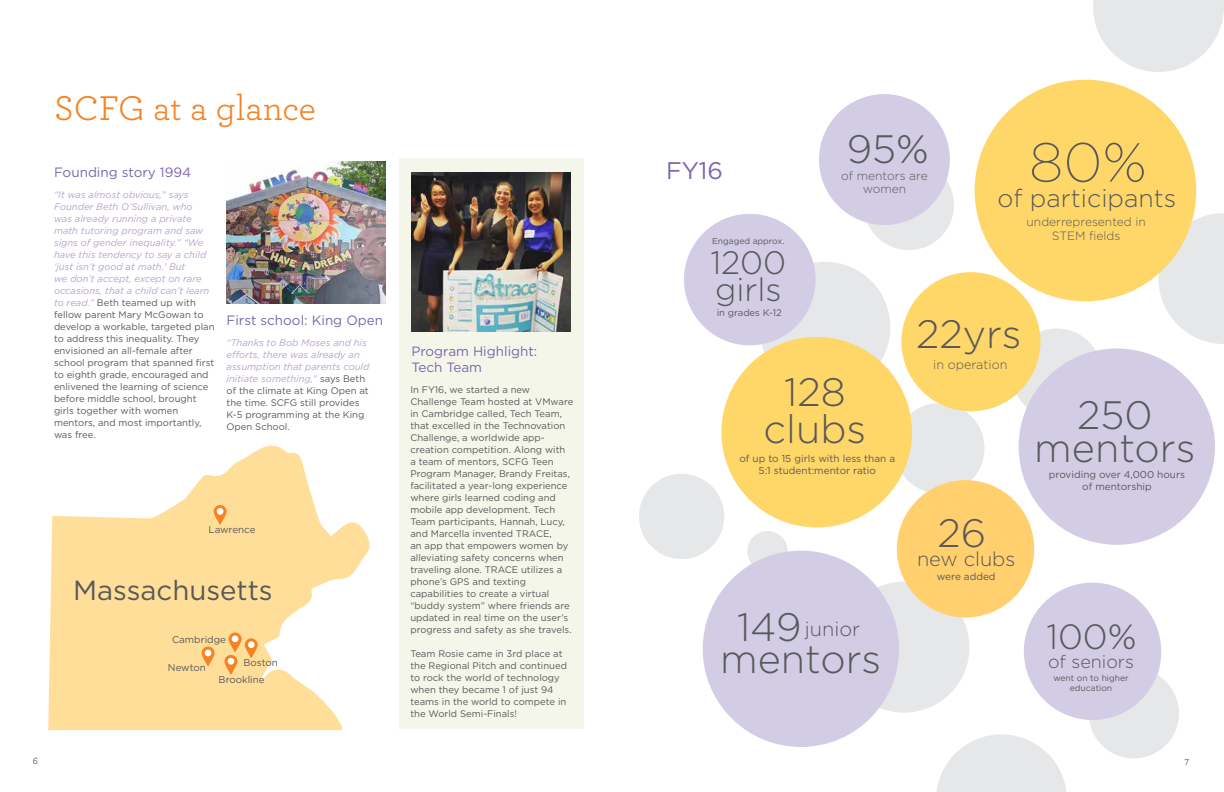
<style>
.page{position:relative;width:1224px;height:792px;background:#fff}
.page>*{position:absolute;margin:0;border:0;box-sizing:border-box;transform-origin:0 0}
.t1{font:200 55px "Gotham";color:#58595b}
.t2{font:300 39.6px/36.7px "Gotham";color:#58595b;text-align:center}
.t3{font:36px "Archer";color:#f58223}
.t4{font:300 35px "Gotham";color:#58595b}
.t5{font:300 32.4px/26.3px "Gotham";color:#58595b}
.t6{font:27.7px "Gotham";color:#58595b}
.t7{font:300 25px "Gotham";color:#58595b}
.t8{font:24px "Gotham";color:#7b66ad}
.t9{font:300 20px "Gotham";color:#58595b}
.t10{font:300 18px "Gotham";color:#58595b}
.t11{font:13.5px/16.2px "Gotham";color:#7b66ad}
.t12{font:300 12.6px "Gotham";color:#58595b}
.t13{font:300 12px/13.1px "Gotham";color:#58595b;text-align:center}
.t14{font:10px/12px "Gotham";color:#58595b;text-align:center}
.t15{font:10px "Archer";color:#414042}
.t16{font:9.8px "Gotham";color:#58595b}
.t17{font:9.5px/12px "Gotham";color:#58595b}
.t18{font:italic 9.5px/12px "Gotham";color:#b8a1cd}
.t19{font:8.6px/10.3px "Gotham";color:#58595b;text-align:center}
.s1{font-style:italic;color:#b8a1cd}
.s2{font-style:normal;color:#58595b}
</style>
<div class="page">
<div style="left:747px;top:531px;width:41px;height:40px;background:#e6e7e8;border-radius:50%"></div>
<div style="left:399px;top:158px;width:185px;height:571px;background:#f5f6ea"></div>
<div style="left:759px;top:262px;width:131px;height:131px;background:#e6e7e8;border-radius:50%"></div>
<div style="left:839px;top:582px;width:130px;height:131px;background:#e6e7e8;border-radius:50%"></div>
<svg style="left:1093px;top:0;width:131px;height:72px"></svg>
<svg style="left:936px;top:734px;width:130px;height:58px"></svg>
<svg style="left:1159px;top:213px;width:65px;height:131px;background:#e9eaea"></svg>
<div style="left:639px;top:474px;width:85px;height:85px;background:#e6e7e8;border-radius:50%"></div>
<div style="left:1012px;top:329px;width:90px;height:90px;background:#e6e7e8;border-radius:50%"></div>
<div style="left:894px;top:403px;width:91px;height:90px;background:#e6e7e8;border-radius:50%"></div>
<div style="left:1089px;top:668px;width:90px;height:90px;background:#e6e7e8;border-radius:50%"></div>
<div style="left:864px;top:160px;width:90px;height:90px;background:#e6e7e8;border-radius:50%"></div>
<div style="left:975px;top:80px;width:221px;height:221px;background:#ffd668;border-radius:50%"></div>
<div style="left:819px;top:94px;width:131px;height:131px;background:#d3cce5;border-radius:50%"></div>
<div style="left:897px;top:480px;width:137px;height:138px;background:#ffd06d;border-radius:50%"></div>
<div style="left:1024px;top:583px;width:137px;height:137px;background:#d3cce5;border-radius:50%"></div>
<div style="left:901px;top:272px;width:140px;height:139px;background:#ffd668;border-radius:50%"></div>
<div style="left:684px;top:214px;width:132px;height:131px;background:#d3cce5;border-radius:50%"></div>
<div style="left:1019px;top:348px;width:196px;height:197px;background:#d3cce5;border-radius:50%"></div>
<div style="left:703px;top:551px;width:196px;height:196px;background:#d3cce5;border-radius:50%"></div>
<div style="left:721px;top:337px;width:191px;height:190px;background:#ffd668;border-radius:50%"></div>
<img style="left:227px;top:161px;width:158px;height:143px">
<img style="left:411px;top:173px;width:159px;height:158px">
<svg style="left:48px;top:445px;width:322px;height:285px;fill:#ffde99"></svg>
<svg style="left:229px;top:632px;width:13px;height:20px"></svg>
<div style="left:232px;top:635px;width:6px;height:7px;background:#fff;border-radius:50%"></div>
<svg style="left:245px;top:638px;width:13px;height:20px"></svg>
<div style="left:248px;top:641px;width:7px;height:7px;background:#fff;border-radius:50%"></div>
<svg style="left:214px;top:505px;width:13px;height:20px"></svg>
<div style="left:217px;top:508px;width:6px;height:7px;background:#fff;border-radius:50%"></div>
<svg style="left:224px;top:655px;width:13px;height:20px"></svg>
<div style="left:228px;top:658px;width:6px;height:7px;background:#fff;border-radius:50%"></div>
<svg style="left:202px;top:647px;width:13px;height:20px"></svg>
<svg style="left:205px;top:650px;width:6px;height:6px"></svg>
<h3 class="t3" style="left:54px;top:83px;width:264px">SCFG at a glance</h3>
<h3 class="t11" style="left:54px;top:163px;width:139px">Founding story 1994</h3>
<p class="t17" style="left:54px;top:188px;width:162px"><span class="s1">“It was almost obvious,” says<br>Founder Beth O’Sullivan, who<br>was already running a private math tutoring program and saw signs of gender inequality.” “We have this tendency to say a child ‘just isn’t good at math.’ But<br>we don’t accept, except on rare occasions, that a child can’t learn to read.”</span> Beth teamed up with fellow parent Mary McGowan to develop a workable, targeted plan to address this inequality. They envisioned an all-female after school program that spanned first to eighth grade, encouraged and enlivened the learning of science before middle school, brought girls together with women mentors, and most importantly, was free.</p>
<h3 class="t11" style="left:227px;top:312px;width:158px">First school: King Open</h3>
<p class="t18" style="left:227px;top:336px;width:144px">“Thanks to Bob Moses and his efforts, there was already an assumption that parents could initiate something,” <span class="s2">says Beth of the climate at King Open at the time. SCFG still provides<br>K-5 programming at the King<br>Open School.</span></p>
<p class="t16" style="left:209px;top:523px;width:48px">Lawrence</p>
<h3 class="t6" style="left:73px;top:573px;width:201px">Massachusetts</h3>
<p class="t16" style="left:172px;top:633px;width:56px">Cambridge</p>
<p class="t16" style="left:168px;top:661px;width:39px">Newton</p>
<p class="t16" style="left:244px;top:656px;width:36px">Boston</p>
<p class="t16" style="left:219px;top:673px;width:48px">Brookline</p>
<h3 class="t11" style="left:411px;top:343px;width:128px">Program Highlight:<br>Tech Team</h3>
<p class="t17" style="left:410px;top:383px;width:164px">In FY16, we started a new<br>Challenge Team hosted at VMware in Cambridge called, Tech Team, that excelled in the Technovation<br>Challenge, a worldwide app&shy;creation competition. Along with<br>a team of mentors, SCFG Teen<br>Program Manager, Brandy Freitas, facilitated a year-long experience where girls learned coding and mobile app development. Tech<br>Team participants, Hannah, Lucy, and Marcella invented TRACE,<br>an app that empowers women by alleviating safety concerns when traveling alone. TRACE utilizes a phone’s GPS and texting capabilities to create a virtual “buddy system” where friends are updated in real time on the user’s progress and safety as she travels.</p>
<p class="t17" style="left:410px;top:647px;width:158px">Team Rosie came in 3rd place at the Regional Pitch and continued to rock the world of technology when they became 1 of just 94 teams in the world to compete in the World Semi-Finals!</p>
<h3 class="t8" style="left:666px;top:155px;width:59px">FY16</h3>
<p class="t19" style="left:712px;top:236px;width:74px">Engaged approx.</p>
<h3 class="t5" style="left:710px;top:249px;width:77px">1200 girls</h3>
<p class="t17" style="left:717px;top:307px;width:67px">in grades K-12</p>
<h2 class="t2" style="left:847px;top:130px;width:83px">95%</h2>
<p class="t13" style="left:841px;top:169px;width:88px">of mentors are women</p>
<h1 class="t1" style="left:1029px;top:128px;width:119px">80%</h1>
<h3 class="t7" style="left:997px;top:182px;width:180px">of participants</h3>
<p class="t13" style="left:1027px;top:214px;width:121px;line-height:14.4px">underrepresented in<br>STEM fields</p>
<h2 class="t2" style="left:916px;top:315px;width:107px">22yrs</h2>
<h3 class="t12" style="left:933px;top:357px;width:76px">in operation</h3>
<h2 class="t2" style="left:764px;top:373px;width:104px">128 clubs</h2>
<p class="t14" style="left:739px;top:453px;width:157px">of up to 15 girls with less than a<br>5:1 student:mentor ratio</p>
<h2 class="t2" style="left:737px;top:607px;width:66px">149</h2>
<h3 class="t9" style="left:805px;top:617px;width:57px">junior</h3>
<h2 class="t2" style="left:720px;top:639px;width:163px">mentors</h2>
<h2 class="t2" style="left:937px;top:514px;width:50px">26</h2>
<h3 class="t9" style="left:917px;top:547px;width:100px">new clubs</h3>
<p class="t14" style="left:937px;top:570px;width:60px">were added</p>
<h2 class="t2" style="left:1034px;top:397px;width:163px;line-height:33.1px">250 mentors</h2>
<p class="t14" style="left:1049px;top:468px;width:138px">providing over 4,000 hours of mentorship</p>
<h3 class="t4" style="left:1046px;top:614px;width:92px">100%</h3>
<h3 class="t10" style="left:1048px;top:650px;width:88px">of seniors</h3>
<p class="t19" style="left:1053px;top:672px;width:77px">went on to higher education</p>
<p class="t15" style="left:32px;top:754px;width:7px">6</p>
<p class="t15" style="left:1185px;top:754px;width:6px">7</p>
</div>
